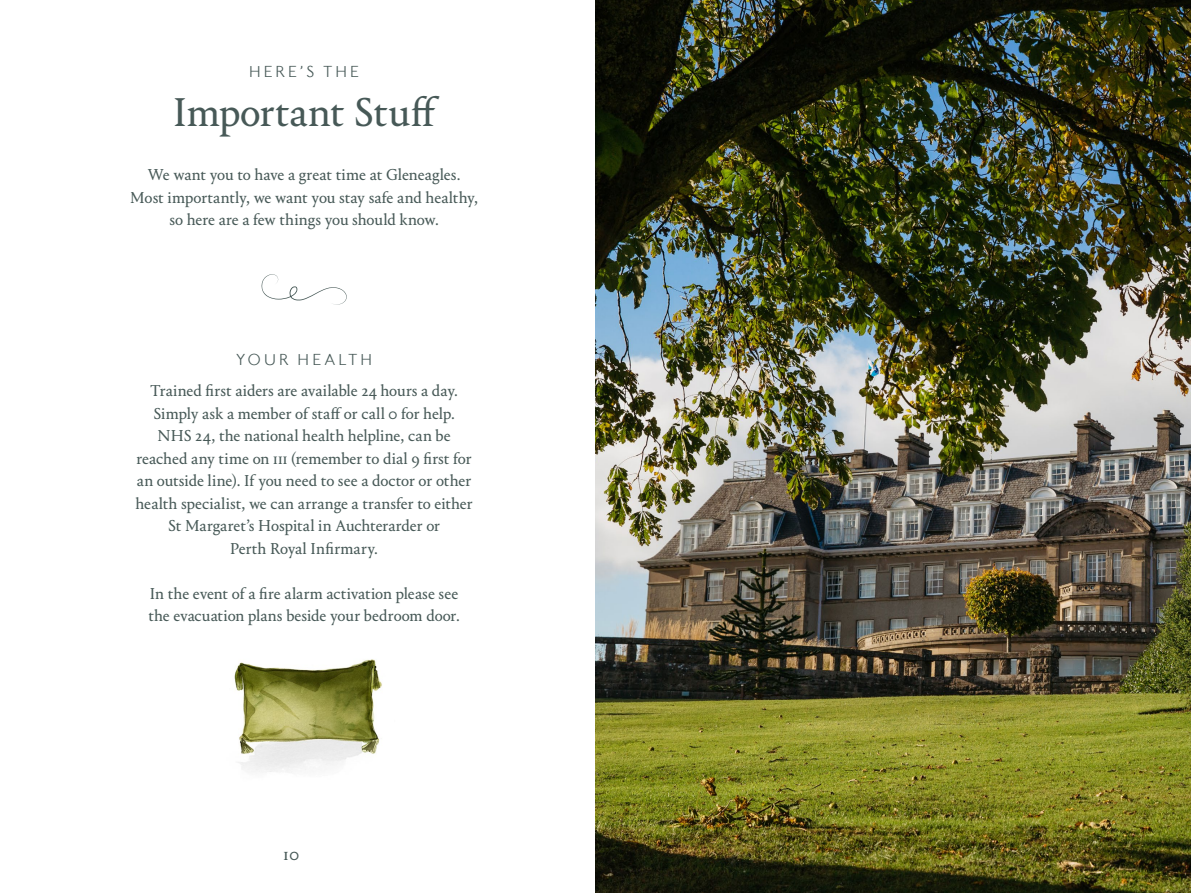
<style>
.page{position:relative;width:1191px;height:893px;background:#fff}
.page>*{position:absolute;margin:0;border:0;box-sizing:border-box;transform-origin:0 0}
.t1{font:42px "Portrait Text";letter-spacing:-.005em;color:#475957}
.t2{font:18px "Portrait Text";color:#475957}
.t3{font:16.5px/22.5px "Portrait Text";letter-spacing:-.01em;color:#475957;text-align:center}
.t4{font:300 16.5px "Johnston ITC";letter-spacing:.175em;color:#475957}
</style>
<div class="page">
<img style="left:595px;top:0;width:596px;height:893px">
<img style="left:234px;top:659px;width:148px;height:114px">
<svg style="left:261px;top:274px;width:86px;height:31px"></svg>
<p class="t4" style="left:249px;top:61px;width:111px">HERE’S THE</p>
<h1 class="t1" style="left:173px;top:82px;width:268px">Important Stuff</h1>
<p class="t3" style="left:130px;top:163px;width:349px">We want you to have a great time at Gleneagles.<br>Most importantly, we want you stay safe and healthy, so here are a few things you should know.</p>
<p class="t4" style="left:236px;top:349px;width:137px">YOUR HEALTH</p>
<p class="t3" style="left:135px;top:379px;width:339px">Trained first aiders are available 24 hours a day.<br>Simply ask a member of staff or call 0 for help.<br>NHS 24, the national health helpline, can be reached any time on 111 (remember to dial 9 first for an outside line). If you need to see a doctor or other health specialist, we can arrange a transfer to either St Margaret’s Hospital in Auchterarder or<br>Perth Royal Infirmary.</p>
<p class="t3" style="left:148px;top:581px;width:313px;text-align:left">In the event of a fire alarm activation please see the evacuation plans beside your bedroom door.</p>
<p class="t2" style="left:283px;top:841px;width:17px">10</p>
</div>
